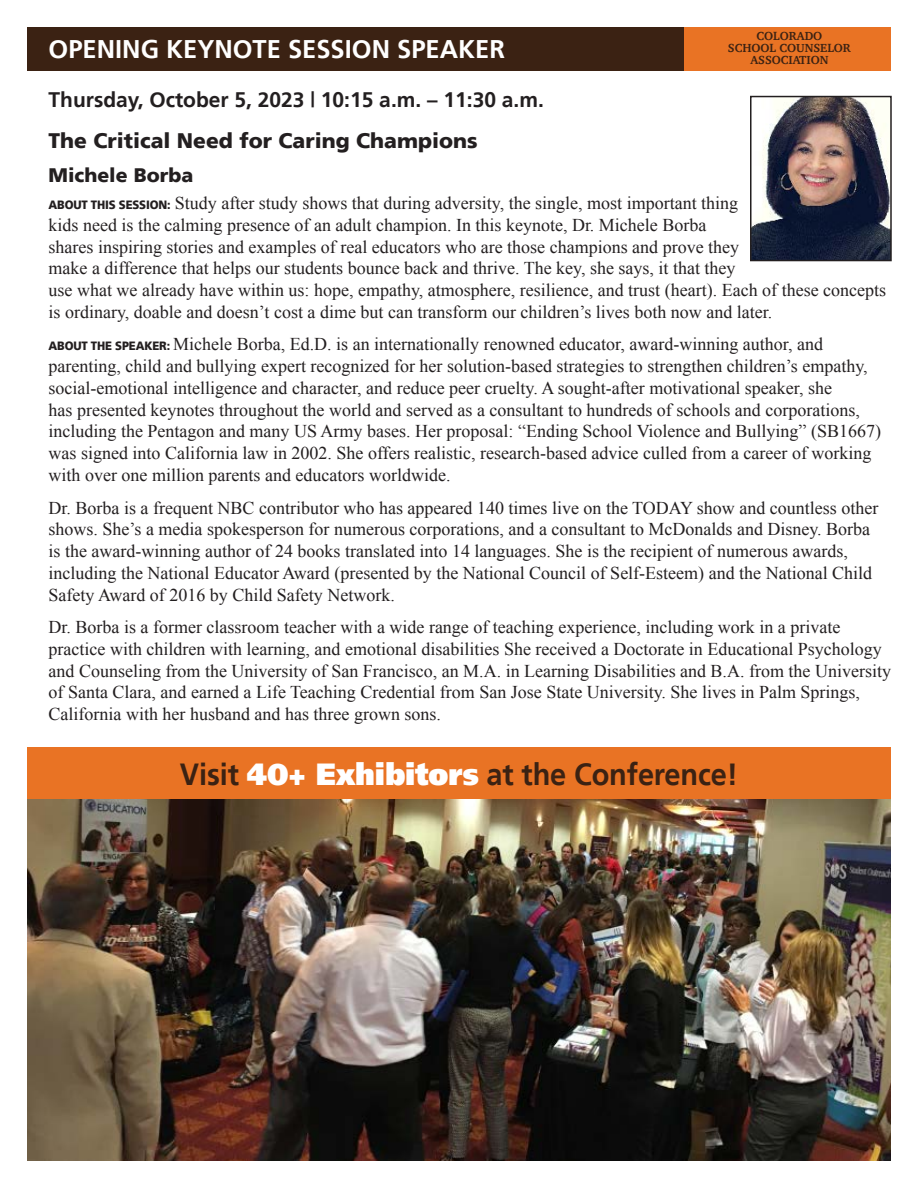
<style>
.page{position:relative;width:918px;height:1188px;background:#fff}
.page>*{position:absolute;margin:0;border:0;box-sizing:border-box;transform-origin:0 0}
.Schedule_copy{font:700 30.45px "Frutiger";letter-spacing:-.005em;color:#3b2213;scale:.95 1}
.Schedule_copy-2{font:700 25.5px "Frutiger";color:#fff}
.t1{font:700 21px "Frutiger";color:#231f20}
.t2{font:900 21px "Frutiger";color:#231f20}
.t3{font:900 19.5px "Frutiger";color:#231f20}
.t4{font:18px/21.8px "Times New Roman";color:#231f20}
.t5{font:700 12px/12px "Charter";color:#3b2213;text-align:center}
.s1{font-family:"Frutiger";font-weight:900;font-size:12px}
.s2{font-weight:900;color:#fff}
</style>
<div class="page">
<img style="left:753px;top:99px;width:136px;height:159px">
<div style="left:750px;top:96px;width:142px;height:165px;border:2px solid #231f20"></div>
<div style="left:27px;top:27px;width:864px;height:43px;background:#3b2213"></div>
<div style="left:685px;top:27px;width:206px;height:43px;background:#e97324"></div>
<img style="left:27px;top:799px;width:864px;height:362px">
<div style="left:27px;top:747px;width:864px;height:52px;background:#e97324"></div>
<p class="Schedule_copy-2" style="left:49px;top:38px;width:458px">OPENING KEYNOTE SESSION SPEAKER</p>
<p class="t5" style="left:728px;top:30px;width:125px">COLORADO<br>SCHOOL COUNSELOR<br>ASSOCIATION</p>
<p class="t1" style="left:49px;top:91px;width:497px">Thursday, October 5, 2023 | 10:15 a.m. – 11:30 a.m.</p>
<p class="t2" style="left:49px;top:131px;width:431px">The Critical Need for Caring Champions</p>
<p class="t3" style="left:49px;top:167px;width:146px">Michele Borba</p>
<p class="t4" style="left:49px;top:192px;width:839px"><span class="s1">ABOUT THIS SESSION:</span> Study after study shows that during adversity, the single, most important thing<br>kids need is the calming presence of an adult champion. In this keynote, Dr. Michele Borba<br>shares inspiring stories and examples of real educators who are those champions and prove they<br>make a difference that helps our students bounce back and thrive. The key, she says, it that they<br>use what we already have within us: hope, empathy, atmosphere, resilience, and trust (heart). Each of these concepts is ordinary, doable and doesn’t cost a dime but can transform our children’s lives both now and later.</p>
<p class="t4" style="left:49px;top:333px;width:834px"><span class="s1">ABOUT THE SPEAKER:</span> Michele Borba, Ed.D. is an internationally renowned educator, award-winning author, and parenting, child and bullying expert recognized for her solution-based strategies to strengthen children’s empathy, social-emotional intelligence and character, and reduce peer cruelty. A sought-after motivational speaker, she<br>has presented keynotes throughout the world and served as a consultant to hundreds of schools and corporations, including the Pentagon and many US Army bases. Her proposal: “Ending School Violence and Bullying” (SB1667) was signed into California law in 2002. She offers realistic, research-based advice culled from a career of working with over one million parents and educators worldwide.</p>
<p class="t4" style="left:49px;top:496px;width:831px">Dr. Borba is a frequent NBC contributor who has appeared 140 times live on the TODAY show and countless other shows. She’s a media spokesperson for numerous corporations, and a consultant to McDonalds and Disney. Borba is the award-winning author of 24 books translated into 14 languages. She is the recipient of numerous awards, including the National Educator Award (presented by the National Council of Self-Esteem) and the National Child Safety Award of 2016 by Child Safety Network.</p>
<p class="t4" style="left:49px;top:616px;width:844px">Dr. Borba is a former classroom teacher with a wide range of teaching experience, including work in a private practice with children with learning, and emotional disabilities She received a Doctorate in Educational Psychology and Counseling from the University of San Francisco, an M.A. in Learning Disabilities and B.A. from the University of Santa Clara, and earned a Life Teaching Credential from San Jose State University. She lives in Palm Springs, California with her husband and has three grown sons.</p>
<p class="Schedule_copy" style="left:180px;top:760px;width:589px">Visit <span class="s2">40+ Exhibitors</span> at the Conference!</p>
</div>
